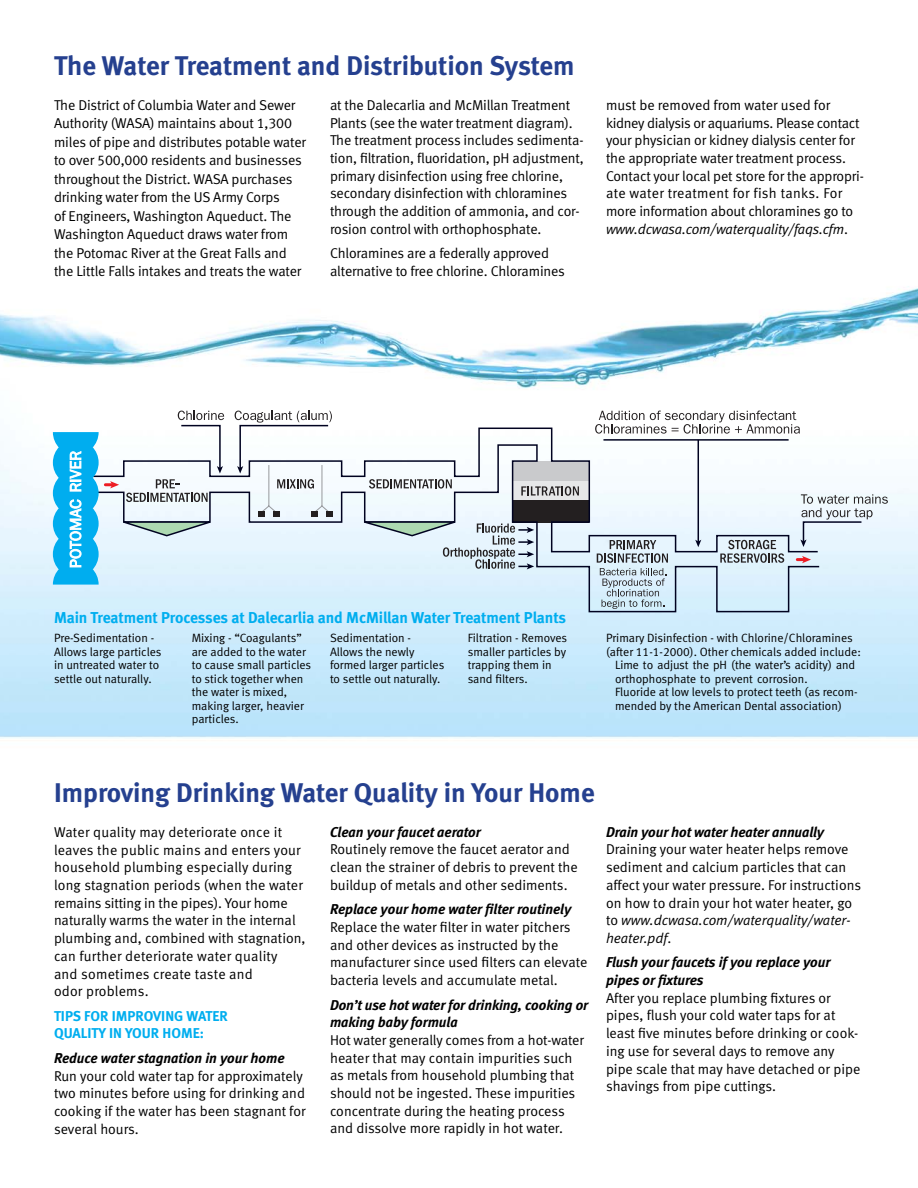
<style>
.page{position:relative;width:918px;height:1188px;background:#fff}
.page>*{position:absolute;margin:0;border:0;box-sizing:border-box;transform-origin:0 0}
.t1{font:700 27px "Meta";color:#25408f}
.t2{font:700 15.75px "Meta";letter-spacing:-.005em;color:#00aeef}
.t3{font:14.25px/17.7px "Meta Normal";letter-spacing:-.01em;color:#000}
.t4{font:14.25px/17.7px "Meta Normal";letter-spacing:.01em;color:#000}
.t5{font:italic 700 14.25px/17.7px "Meta";letter-spacing:-.005em;color:#000}
.t6{font:700 14.25px/17.7px "Meta";color:#00aeef}
.t7{font:12px/13.5px "Meta Normal";color:#000}
.t8{font:12px/13.5px "Meta";color:#000}
.s1{font-family:"Meta Normal LF Caps"}
.s2{font-style:italic}
</style>
<div class="page">
<img style="left:0;top:286px;width:918px;height:452px">
<svg style="left:46px;top:403px;width:853px;height:213px"></svg>
<h1 class="t1" style="left:54px;top:56px;width:522px">The Water Treatment and Distribution System</h1>
<p class="t3" style="left:54px;top:97px;width:253px;line-height:18.5px">The District of Columbia Water and Sewer Authority (WASA) maintains about <span class="s1">1,300 </span>miles of pipe and distributes potable water to over <span class="s1">500,000</span> residents and businesses throughout the District. WASA purchases drinking water from the US Army Corps<br>of Engineers, Washington Aqueduct. The Washington Aqueduct draws water from the Potomac River at the Great Falls and the Little Falls intakes and treats the water</p>
<p class="t3" style="left:330px;top:98px;width:255px">at the Dalecarlia and McMillan Treatment Plants (see the water treatment diagram).<br>The treatment process includes sedimenta&shy;tion, filtration, fluoridation, pH adjustment, primary disinfection using free chlorine, secondary disinfection with chloramines through the addition of ammonia, and cor&shy;rosion control with orthophosphate.</p>
<p class="t3" style="left:330px;top:246px;width:237px">Chloramines are a federally approved alternative to free chlorine. Chloramines</p>
<p class="t3" style="left:606px;top:98px;width:260px">must be removed from water used for kidney dialysis or aquariums. Please contact your physician or kidney dialysis center for the appropriate water treatment process.<br>Contact your local pet store for the appropri&shy;ate water treatment for fish tanks. For more information about chloramines go to <span class="s2">www.dcwasa.com/waterquality/faqs.cfm</span>.</p>
<p class="t2" style="left:54px;top:612px;width:514px">Main Treatment Processes at Dalecarlia and McMillan Water Treatment Plants</p>
<p class="t7" style="left:54px;top:632px;width:109px">Pre-Sedimentation -<br>Allows large particles in untreated water to settle out naturally.</p>
<p class="t7" style="left:192px;top:632px;width:121px">Mixing - “Coagulants” are added to the water to cause small particles to stick together when the water is mixed, making larger, heavier particles.</p>
<p class="t7" style="left:330px;top:632px;width:116px">Sedimentation -<br>Allows the newly formed larger particles to settle out naturally.</p>
<p class="t7" style="left:468px;top:632px;width:101px">Filtration - Removes smaller particles by trapping them in sand filters.</p>
<p class="t7" style="left:606px;top:632px;width:256px">Primary Disinfection - with Chlorine/Chloramines (after <span class="s1">11-1-2000</span>). Other chemicals added include:</p>
<p class="t8" style="left:615px;top:659px;width:242px">Lime to adjust the pH (the water’s acidity) and orthophosphate to prevent corrosion.</p>
<p class="t7" style="left:615px;top:686px;width:244px">Fluoride at low levels to protect teeth (as recom&shy;mended by the American Dental association)</p>
<h1 class="t1" style="left:54px;top:783px;width:542px">Improving Drinking Water Quality in Your Home</h1>
<p class="t4" style="left:54px;top:825px;width:253px">Water quality may deteriorate once it leaves the public mains and enters your household plumbing especially during long stagnation periods (when the water remains sitting in the pipes). Your home naturally warms the water in the internal plumbing and, combined with stagnation, can further deteriorate water quality<br>and sometimes create taste and<br>odor problems.</p>
<p class="t6" style="left:54px;top:1009px;width:175px">TIPS FOR IMPROVING WATER<br>QUALITY IN YOUR HOME:</p>
<p class="t5" style="left:54px;top:1050px;width:232px">Reduce water stagnation in your home</p>
<p class="t3" style="left:54px;top:1068px;width:253px">Run your cold water tap for approximately two minutes before using for drinking and cooking if the water has been stagnant for several hours.</p>
<p class="t5" style="left:330px;top:824px;width:153px">Clean your faucet aerator</p>
<p class="t3" style="left:330px;top:842px;width:249px">Routinely remove the faucet aerator and clean the strainer of debris to prevent the buildup of metals and other sediments.</p>
<p class="t5" style="left:330px;top:901px;width:243px">Replace your home water filter routinely</p>
<p class="t3" style="left:330px;top:920px;width:259px">Replace the water filter in water pitchers and other devices as instructed by the manufacturer since used filters can elevate bacteria levels and accumulate metal.</p>
<p class="t5" style="left:330px;top:996px;width:260px">Don’t use hot water for drinking, cooking or making baby formula</p>
<p class="t3" style="left:330px;top:1033px;width:255px">Hot water generally comes from a hot-water heater that may contain impurities such as metals from household plumbing that should not be ingested. These impurities concentrate during the heating process and dissolve more rapidly in hot water.</p>
<p class="t5" style="left:606px;top:824px;width:220px">Drain your hot water heater annually</p>
<p class="t3" style="left:606px;top:842px;width:257px">Draining your water heater helps remove sediment and calcium particles that can affect your water pressure. For instructions on how to drain your hot water heater, go to <span class="s2">www.dcwasa.com/waterquality/water&shy;heater.pdf</span>.</p>
<p class="t5" style="left:606px;top:954px;width:226px">Flush your faucets if you replace your pipes or fixtures</p>
<p class="t3" style="left:606px;top:991px;width:256px">After you replace plumbing fixtures or pipes, flush your cold water taps for at least five minutes before drinking or cook&shy;ing use for several days to remove any pipe scale that may have detached or pipe shavings from pipe cuttings.</p>
</div>
